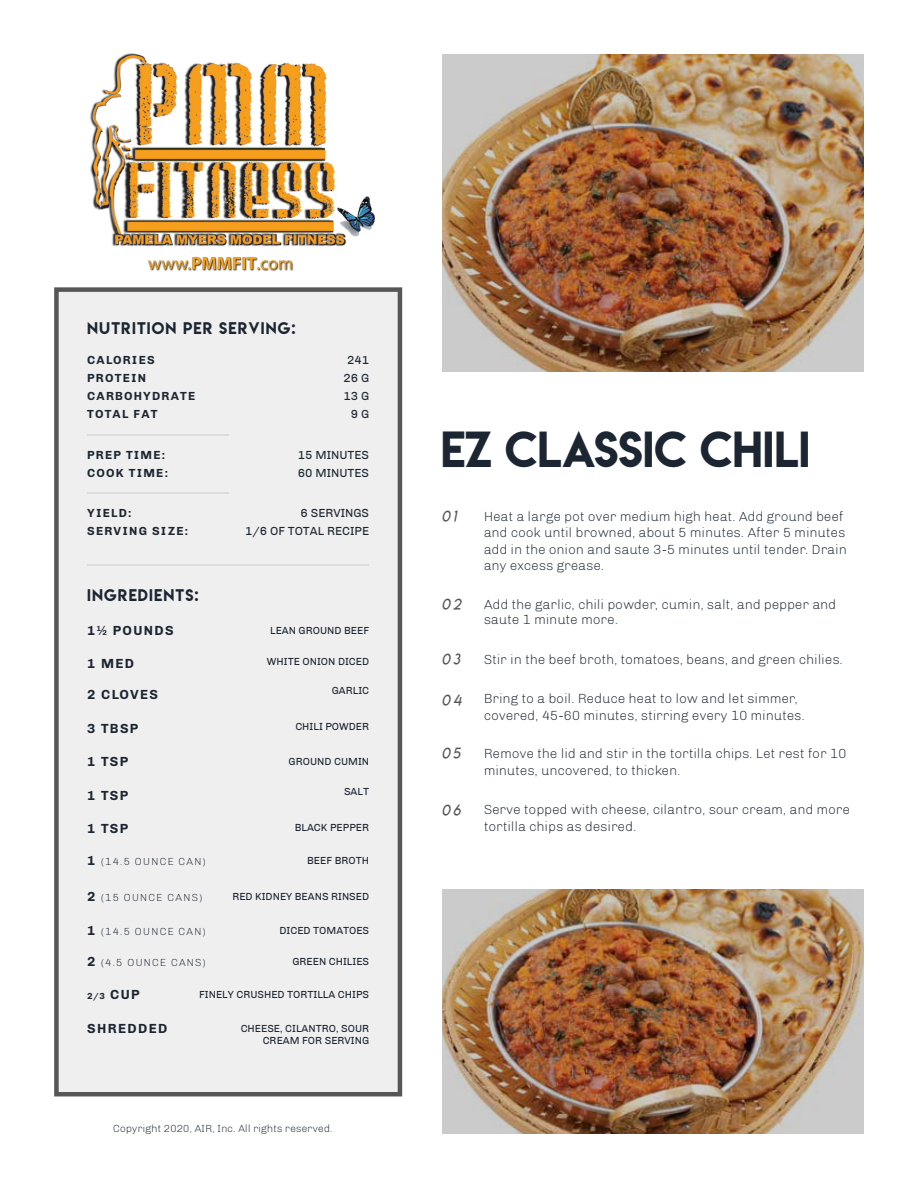
<style>
.page{position:relative;width:918px;height:1188px;background:#fff}
.page>*{position:absolute;margin:0;border:0;box-sizing:border-box;transform-origin:0 0}
.t1{font:45px "Lemon Milk";color:#1c2632}
.t2{font:15px "Lemon Milk";letter-spacing:.075em;color:#1c2632}
.t3{font:15px "Lemon Milklightitalic";letter-spacing:.2em;color:#565656}
.t4{font:300 13.5px/16.5px "Chivo";color:#1c2632}
.t5{font:700 13.5px "Chivo";letter-spacing:.1em;color:#1c2632}
.t6{font:700 12px/18px "Chivo";letter-spacing:.1em;color:#1c2632}
.t7{font:12px/18px "Chivo";color:#1c2632;text-align:right}
.t8{font:10.5px/12.6px "Chivo";color:#1c2632;text-align:right}
.t9{font:300 10.5px "Chivo";letter-spacing:.1em;color:#1c2632}
.t10{font:300 10.5px "Chivo";color:#1c2632}
.t11{font:700 9px "Chivo";color:#1c2632}
.s1{font-weight:700;font-size:13.5px}
.s2{font-size:13.5px}
</style>
<div class="page">
<img style="left:443px;top:54px;width:421px;height:317px">
<img style="left:443px;top:890px;width:421px;height:244px">
<div style="left:54px;top:287px;width:348px;height:809px;background:#f0efef"></div>
<hr style="left:87px;top:434px;width:141px;height:1px;background:#dcdbdb">
<hr style="left:87px;top:564px;width:282px;height:1px;background:#dcdbdb">
<hr style="left:87px;top:492px;width:141px;height:2px;background:#dcdbdb">
<img style="left:90px;top:53px;width:285px;height:218px">
<p class="t2" style="left:87px;top:318px;width:210px">NUTRITION PER SERVING:</p>
<p class="t6" style="left:87px;top:351px;width:110px">CALORIES<br>PROTEIN<br>CARBOHYDRATE<br>TOTAL FAT</p>
<p class="t7" style="left:343px;top:351px;width:27px">241<br>26 G<br>13 G<br>9 G</p>
<p class="t6" style="left:87px;top:446px;width:82px">PREP TIME:<br>COOK TIME:</p>
<p class="t7" style="left:298px;top:446px;width:73px;text-align:left">15 MINUTES<br>60 MINUTES</p>
<p class="t6" style="left:87px;top:504px;width:102px">YIELD:<br>SERVING SIZE:</p>
<p class="t7" style="left:245px;top:504px;width:125px">6 SERVINGS<br>1/6 OF TOTAL RECIPE</p>
<p class="t2" style="left:87px;top:585px;width:113px">INGREDIENTS:</p>
<p class="t5" style="left:87px;top:622px;width:88px">1½ POUNDS</p>
<p class="t8" style="left:270px;top:624px;width:101px">LEAN GROUND BEEF</p>
<p class="t5" style="left:87px;top:655px;width:49px">1 MED</p>
<p class="t8" style="left:267px;top:656px;width:104px">WHITE ONION DICED</p>
<p class="t5" style="left:87px;top:687px;width:72px">2 CLOVES</p>
<p class="t8" style="left:332px;top:684px;width:39px">GARLIC</p>
<p class="t5" style="left:87px;top:720px;width:53px">3 TBSP</p>
<p class="t8" style="left:295px;top:720px;width:75px">CHILI POWDER</p>
<p class="t5" style="left:87px;top:754px;width:43px">1 TSP</p>
<p class="t8" style="left:289px;top:755px;width:82px">GROUND CUMIN</p>
<p class="t8" style="left:344px;top:785px;width:27px">SALT</p>
<p class="t5" style="left:87px;top:787px;width:43px">1 TSP</p>
<p class="t5" style="left:87px;top:821px;width:43px">1 TSP</p>
<p class="t8" style="left:295px;top:821px;width:76px">BLACK PEPPER</p>
<p class="t9" style="left:87px;top:855px;width:120px"><span class="s1">1</span> (14.5 OUNCE CAN)</p>
<p class="t8" style="left:307px;top:854px;width:64px">BEEF BROTH</p>
<p class="t9" style="left:87px;top:891px;width:117px"><span class="s1">2</span> (15 OUNCE CANS)</p>
<p class="t8" style="left:232px;top:890px;width:138px">RED KIDNEY BEANS RINSED</p>
<p class="t9" style="left:87px;top:925px;width:120px"><span class="s1">1</span> (14.5 OUNCE CAN)</p>
<p class="t8" style="left:280px;top:924px;width:91px">DICED TOMATOES</p>
<p class="t9" style="left:87px;top:957px;width:120px"><span class="s1">2</span> (4.5 OUNCE CANS)</p>
<p class="t8" style="left:292px;top:956px;width:78px">GREEN CHILIES</p>
<p class="t11" style="left:87px;top:991px;width:54px">2/3 <span class="s2">CUP</span></p>
<p class="t8" style="left:199px;top:988px;width:172px">FINELY CRUSHED TORTILLA CHIPS</p>
<p class="t8" style="left:241px;top:1022px;width:130px">CHEESE, CILANTRO, SOUR<br>CREAM FOR SERVING</p>
<p class="t5" style="left:87px;top:1020px;width:82px">SHREDDED</p>
<p class="t10" style="left:113px;top:1122px;width:221px">Copyright 2020, AIR, Inc. All rights reserved.</p>
<h1 class="t1" style="left:441px;top:417px;width:371px">EZ CLASSIC CHILI</h1>
<p class="t3" style="left:442px;top:507px;width:16px">01</p>
<p class="t3" style="left:442px;top:595px;width:21px">02</p>
<p class="t3" style="left:442px;top:650px;width:20px">03</p>
<p class="t3" style="left:442px;top:691px;width:21px">04</p>
<p class="t3" style="left:442px;top:744px;width:20px">05</p>
<p class="t3" style="left:442px;top:801px;width:20px">06</p>
<p class="t4" style="left:484px;top:508px;width:365px">Heat a large pot over medium high heat. Add ground beef and cook until browned, about 5 minutes. After 5 minutes add in the onion and saute 3-5 minutes until tender. Drain any excess grease.</p>
<p class="t4" style="left:484px;top:597px;width:354px;line-height:15px">Add the garlic, chili powder, cumin, salt, and pepper and saute 1 minute more.</p>
<p class="t4" style="left:484px;top:651px;width:361px">Stir in the beef broth, tomatoes, beans, and green chilies.</p>
<p class="t4" style="left:484px;top:690px;width:323px">Bring to a boil. Reduce heat to low and let simmer, covered, 45-60 minutes, stirring every 10 minutes.</p>
<p class="t4" style="left:484px;top:745px;width:364px">Remove the lid and stir in the tortilla chips. Let rest for 10 minutes, uncovered, to thicken.</p>
<p class="t4" style="left:484px;top:801px;width:368px">Serve topped with cheese, cilantro, sour cream, and more tortilla chips as desired.</p>
</div>
